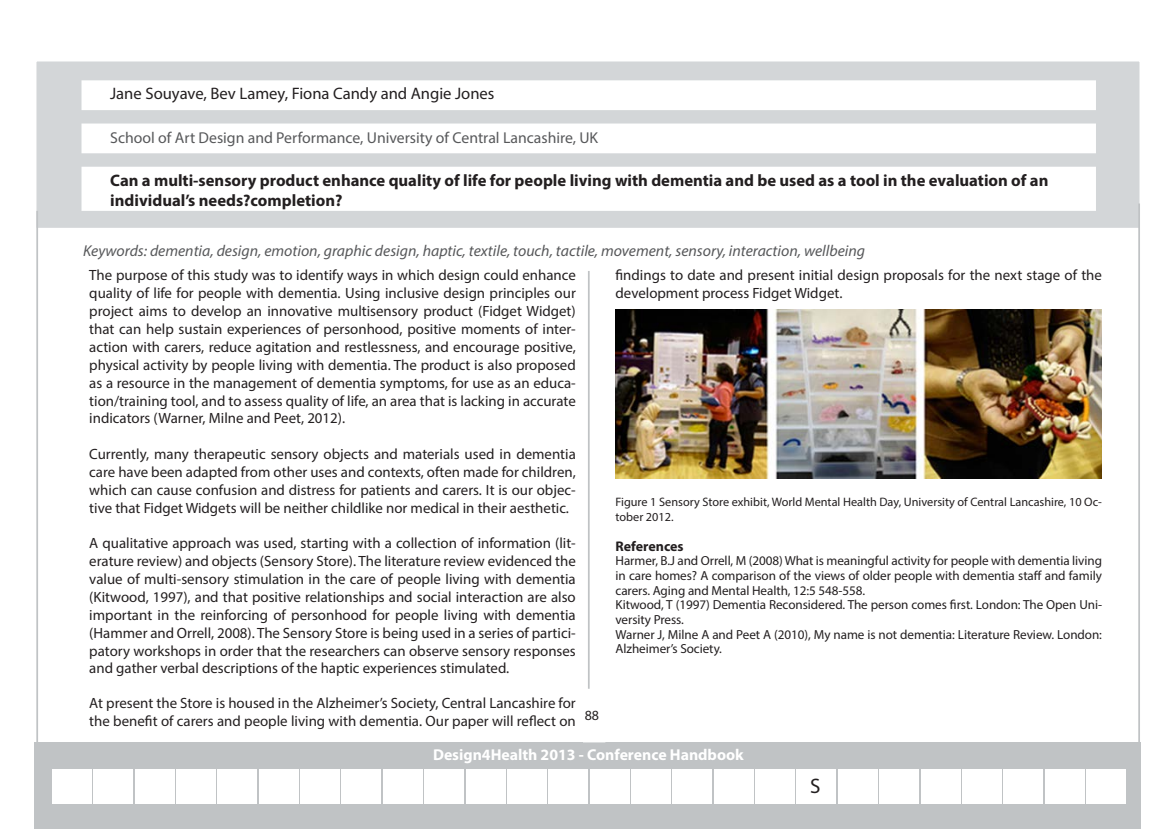
<style>
.page{position:relative;width:1176px;height:829px;background:#fff}
.page>*{position:absolute;margin:0;border:0;box-sizing:border-box;transform-origin:0 0}
.Abstracts_body_text{font:21px "Myriad Pro";color:#231f20}
.t1{font:700 16.62px/19.9px "Myriad Pro";color:#231f20}
.authors{font:16.62px "Myriad Pro";color:#231f20}
.Abstracts_keywords{font:italic 15.75px "Myriad Pro";color:#57585a}
.affilliation{font:15.75px "Myriad Pro";color:#57585a}
.t2{font:700 15.75px "Myriad Pro";color:#fff}
.Abstracts_body_text-2{font:14.88px/17.8px "Myriad Pro";color:#231f20;text-align:justify}
.Abstracts_body_text-3{font:700 14px "Myriad Pro";color:#231f20}
.t3{font:14px "Myriad Pro";color:#231f20}
.Abstracts_body_text-4{font:13.12px/14.7px "Myriad Pro";letter-spacing:-.005em;color:#231f20}
.Abstracts_body_text-5{font:12.25px/14.7px "Myriad Pro";color:#231f20}
</style>
<div class="page">
<div style="left:35px;top:60px;width:1106px;height:169px;background:#d3d6d8;border:2px solid #fff"></div>
<div style="left:81px;top:80px;width:1015px;height:30px;background:#fff;border:2px solid #fff"></div>
<div style="left:81px;top:123px;width:1015px;height:30px;background:#fff;border:2px solid #fff"></div>
<div style="left:81px;top:167px;width:1015px;height:44px;background:#fff"></div>
<div style="left:35px;top:742px;width:1106px;height:86px;background:#c0c3c5"></div>
<hr style="left:36px;top:211px;width:2px;height:537px;background:#c0c3c5">
<hr style="left:588px;top:271px;width:2px;height:417px;background:#c0c3c5">
<hr style="left:1138px;top:203px;width:2px;height:544px;background:#c0c3c5">
<div style="left:52px;top:769px;width:40px;height:34px;background:#fff"></div>
<div style="left:94px;top:769px;width:39px;height:34px;background:#fff"></div>
<div style="left:135px;top:769px;width:40px;height:34px;background:#fff"></div>
<div style="left:176px;top:769px;width:40px;height:34px;background:#fff"></div>
<div style="left:218px;top:769px;width:39px;height:34px;background:#fff"></div>
<div style="left:259px;top:769px;width:40px;height:34px;background:#fff"></div>
<div style="left:300px;top:769px;width:40px;height:34px;background:#fff"></div>
<div style="left:342px;top:769px;width:39px;height:34px;background:#fff"></div>
<div style="left:383px;top:769px;width:40px;height:34px;background:#fff"></div>
<div style="left:424px;top:769px;width:40px;height:34px;background:#fff"></div>
<div style="left:466px;top:769px;width:39px;height:34px;background:#fff"></div>
<div style="left:507px;top:769px;width:40px;height:34px;background:#fff"></div>
<div style="left:548px;top:769px;width:40px;height:34px;background:#fff"></div>
<div style="left:590px;top:769px;width:39px;height:34px;background:#fff"></div>
<div style="left:631px;top:769px;width:40px;height:34px;background:#fff"></div>
<div style="left:672px;top:769px;width:40px;height:34px;background:#fff"></div>
<div style="left:714px;top:769px;width:39px;height:34px;background:#fff"></div>
<div style="left:755px;top:769px;width:40px;height:34px;background:#fff"></div>
<div style="left:796px;top:769px;width:40px;height:34px;background:#fff"></div>
<div style="left:838px;top:769px;width:39px;height:34px;background:#fff"></div>
<div style="left:879px;top:769px;width:40px;height:34px;background:#fff"></div>
<div style="left:920px;top:769px;width:40px;height:34px;background:#fff"></div>
<div style="left:962px;top:769px;width:39px;height:34px;background:#fff"></div>
<div style="left:1003px;top:769px;width:40px;height:34px;background:#fff"></div>
<div style="left:1044px;top:769px;width:40px;height:34px;background:#fff"></div>
<div style="left:1086px;top:769px;width:39px;height:34px;background:#fff"></div>
<img style="left:616px;top:310px;width:485px;height:168px">
<p class="authors" style="left:110px;top:83px;width:386px">Jane Souyave, Bev Lamey, Fiona Candy and Angie Jones</p>
<p class="affilliation" style="left:110px;top:128px;width:489px">School of Art Design and Performance, University of Central Lancashire, UK</p>
<p class="t1" style="left:110px;top:170px;width:939px">Can a multi-sensory product enhance quality of life for people living with dementia and be used as a tool in the evaluation of an individual’s needs?completion?</p>
<p class="Abstracts_keywords" style="left:83px;top:240px;width:783px">Keywords: dementia, design, emotion, graphic design, haptic, textile, touch, tactile, movement, sensory, interaction, wellbeing</p>
<p class="Abstracts_body_text-2" style="left:89px;top:266px;width:488px">The purpose of this study was to identify ways in which design could enhance quality of life for people with dementia. Using inclusive design principles our project aims to develop an innovative multisensory product (Fidget Widget) that can help sustain experiences of personhood, positive moments of inter&shy;action with carers, reduce agitation and restlessness, and encourage positive, physical activity by people living with dementia. The product is also proposed as a resource in the management of dementia symptoms, for use as an educa&shy;tion/training tool, and to assess quality of life, an area that is lacking in accurate indicators (Warner, Milne and Peet, 2012).</p>
<p class="Abstracts_body_text-2" style="left:89px;top:445px;width:488px">Currently, many therapeutic sensory objects and materials used in dementia care have been adapted from other uses and contexts, often made for children, which can cause confusion and distress for patients and carers. It is our objec&shy;tive that Fidget Widgets will be neither childlike nor medical in their aesthetic.</p>
<p class="Abstracts_body_text-2" style="left:89px;top:534px;width:488px">A qualitative approach was used, starting with a collection of information (lit&shy;erature review) and objects (Sensory Store). The literature review evidenced the value of multi-sensory stimulation in the care of people living with dementia (Kitwood, 1997), and that positive relationships and social interaction are also important in the reinforcing of personhood for people living with dementia (Hammer and Orrell, 2008). The Sensory Store is being used in a series of partici&shy;patory workshops in order that the researchers can observe sensory responses and gather verbal descriptions of the haptic experiences stimulated.</p>
<p class="Abstracts_body_text-2" style="left:89px;top:693px;width:488px">At present the Store is housed in the Alzheimer’s Society, Central Lancashire for the benefit of carers and people living with dementia. Our paper will reflect on</p>
<p class="Abstracts_body_text-2" style="left:615px;top:266px;width:488px">findings to date and present initial design proposals for the next stage of the development process Fidget Widget.</p>
<p class="Abstracts_body_text-5" style="left:615px;top:494px;width:488px">Figure 1 Sensory Store exhibit, World Mental Health Day, University of Central Lancashire, 10 Oc&shy;tober 2012.</p>
<p class="Abstracts_body_text-3" style="left:615px;top:536px;width:70px">References</p>
<p class="Abstracts_body_text-4" style="left:615px;top:553px;width:488px;text-align:justify">Harmer, B.J and Orrell, M (2008) What is meaningful activity for people with dementia living in care homes? A comparison of the views of older people with dementia staff and family carers. Aging and Mental Health, 12:5 548-558.</p>
<p class="Abstracts_body_text-4" style="left:615px;top:597px;width:488px">Kitwood, T (1997) Dementia Reconsidered. The person comes first. London: The Open Uni&shy;versity Press.</p>
<p class="Abstracts_body_text-4" style="left:615px;top:626px;width:488px">Warner J, Milne A and Peet A (2010), My name is not dementia: Literature Review. London:<br>Alzheimer’s Society.</p>
<p class="t3" style="left:585px;top:706px;width:16px">88</p>
<p class="t2" style="left:433px;top:744px;width:312px">Design4Health 2013 - Conference Handbook</p>
<p class="Abstracts_body_text" style="left:810px;top:773px;width:12px">S</p>
</div>
